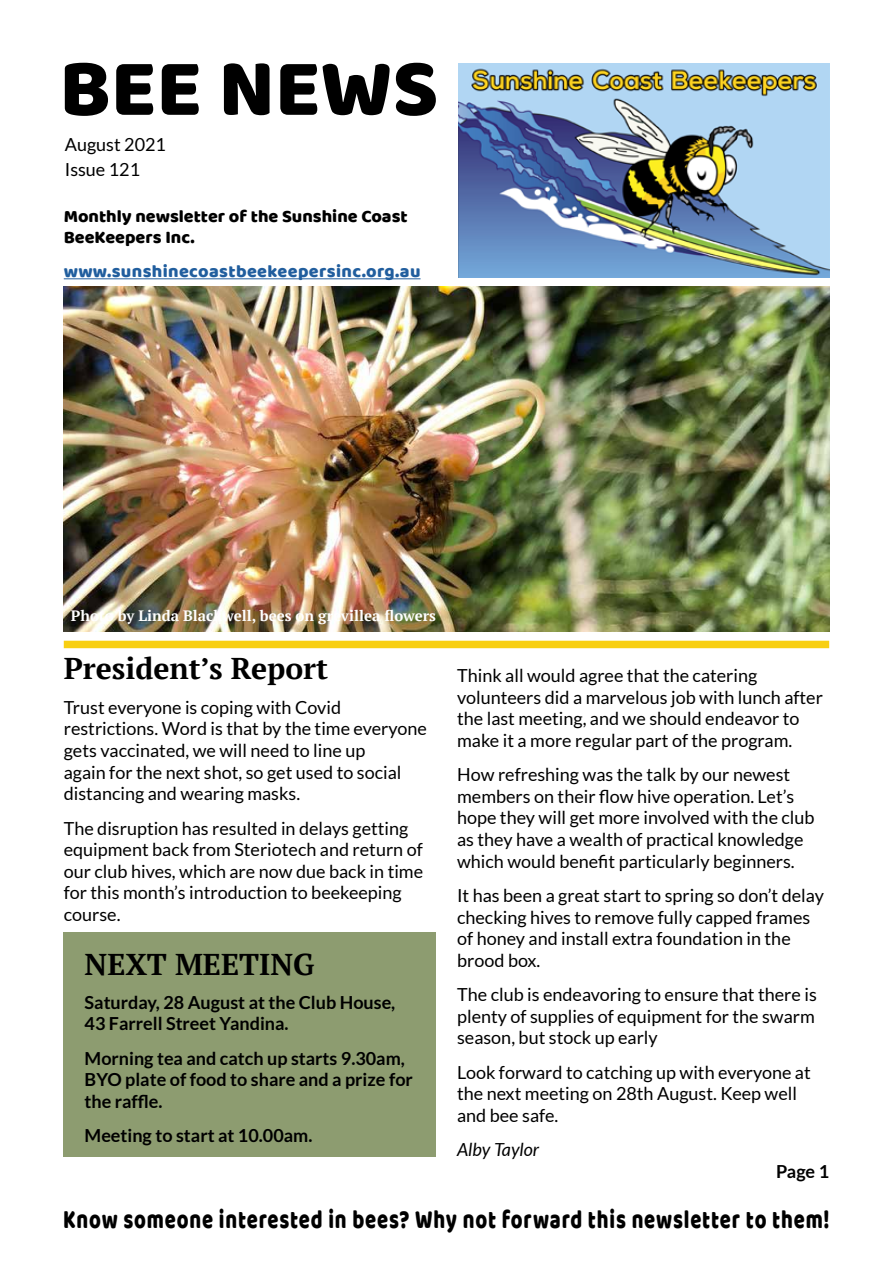
<style>
.page{position:relative;width:893px;height:1263px;background:#fff}
.page>*{position:absolute;margin:0;border:0;box-sizing:border-box;transform-origin:0 0}
.t1{font:700 30px "PT Serif";color:#000}
.t2{font:27px "Baloo Bhai";letter-spacing:.04em;color:#000;scale:.75 1}
.t3{font:18px/21.6px "Lato";color:#000}
.t4{font:700 18px/21.6px "Lato";color:#000}
.t5{font:18px/21.6px "Baloo Bhai";color:#000}
.t6{font:18px "Baloo Bhai";letter-spacing:.02em;color:#215e9e}
.t7{font:italic 18px "Lato";color:#000}
.t8{font:700 15px "PT Serif";color:#fff}
</style>
<div class="page">
<img style="left:64px;top:287px;width:765px;height:344px">
<hr style="left:64px;top:278px;width:357px;height:1px;background:#215e9e">
<svg style="left:65px;top:63px;width:371px;height:53px"></svg>
<div style="left:64px;top:932px;width:372px;height:225px;background:#8d9c70"></div>
<img style="left:458px;top:64px;width:371px;height:213px">
<div style="left:64px;top:641px;width:765px;height:7px;background:#f8cf11"></div>
<p class="t3" style="left:65px;top:131px;width:103px;line-height:25.8px">August 2021<br>Issue 121</p>
<p class="t5" style="left:64px;top:204px;width:346px">Monthly newsletter of the Sunshine Coast<br>BeeKeepers Inc.</p>
<p class="t6" style="left:64px;top:261px;width:358px">www.sunshinecoastbeekeepersinc.org.au</p>
<p class="t8" style="left:71px;top:605px;width:367px">Photo by Linda Blackwell, bees on grevillea flowers</p>
<h1 class="t1" style="left:64px;top:649px;width:266px">President’s Report</h1>
<p class="t3" style="left:64px;top:696px;width:365px">Trust everyone is coping with Covid restrictions. Word is that by the time everyone gets vaccinated, we will need to line up<br>again for the next shot, so get used to social distancing and wearing masks.</p>
<p class="t3" style="left:64px;top:817px;width:361px">The disruption has resulted in delays getting equipment back from Steriotech and return of our club hives, which are now due back in time for this month’s introduction to beekeeping course.</p>
<h1 class="t1" style="left:85px;top:944px;width:231px">NEXT MEETING</h1>
<p class="t4" style="left:85px;top:991px;width:312px">Saturday, 28 August at the Club House,<br>43 Farrell Street Yandina.</p>
<p class="t4" style="left:85px;top:1047px;width:330px">Morning tea and catch up starts 9.30am,<br>BYO plate of food to share and a prize for the raffle.</p>
<p class="t4" style="left:85px;top:1125px;width:229px">Meeting to start at 10.00am.</p>
<p class="t3" style="left:457px;top:665px;width:367px">Think all would agree that the catering volunteers did a marvelous job with lunch after the last meeting, and we should endeavor to make it a more regular part of the program.</p>
<p class="t3" style="left:457px;top:764px;width:359px">How refreshing was the talk by our newest members on their flow hive operation. Let’s hope they will get more involved with the club as they have a wealth of practical knowledge which would benefit particularly beginners.</p>
<p class="t3" style="left:457px;top:884px;width:368px">It has been a great start to spring so don’t delay checking hives to remove fully capped frames of honey and install extra foundation in the brood box.</p>
<p class="t3" style="left:457px;top:984px;width:361px;text-align:justify">The club is endeavoring to ensure that there is plenty of supplies of equipment for the swarm season, but stock up early</p>
<p class="t3" style="left:457px;top:1061px;width:355px">Look forward to catching up with everyone at the next meeting on 28th August. Keep well and bee safe.</p>
<p class="t7" style="left:457px;top:1140px;width:84px">Alby Taylor</p>
<p class="t4" style="left:776px;top:1161px;width:55px">Page 1</p>
<h2 class="t2" style="left:63px;top:1202px;width:1023px">Know someone interested in bees? Why not forward this newsletter to them!</h2>
</div>
